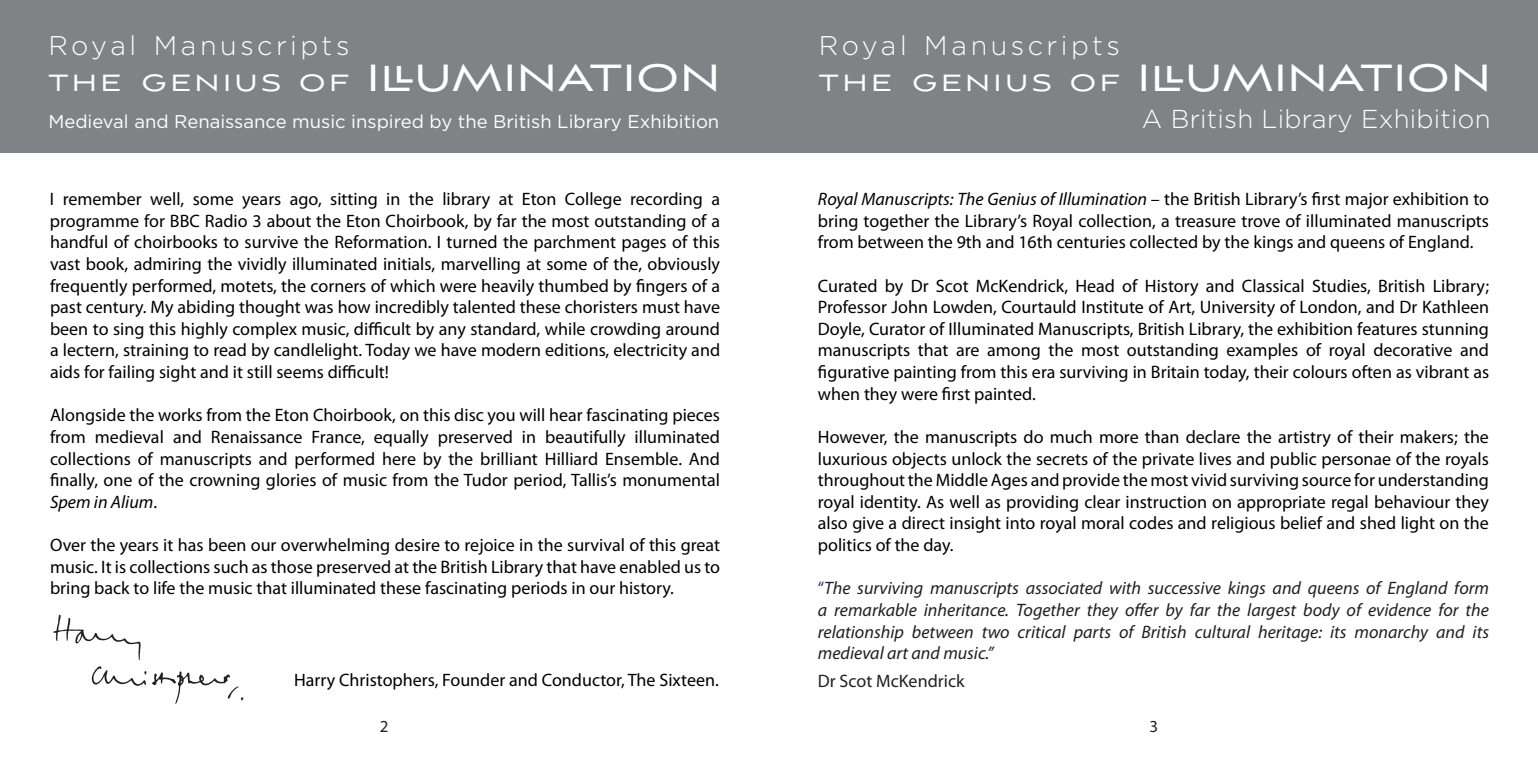
<style>
.page{position:relative;width:1538px;height:763px;background:#fff}
.page>*{position:absolute;margin:0;border:0;box-sizing:border-box;transform-origin:0 0}
.t1{font:47.25px "Aviano Sans";letter-spacing:.025em;color:#fff}
.t2{font:300 27px "Gotham";letter-spacing:.125em;color:#fff}
.t3{font:300 25.88px "Gotham";letter-spacing:.01em;color:#fff}
.t4{font:18.45px "Gotham";color:#fff}
.t5{font:18px/21.6px "Myriad Pro";color:#000;text-align:justify}
.t6{font:italic 18px/21.6px "Myriad Pro";color:#231f20;text-align:justify}
.t7{font:18px "Myriad Pro";color:#231f20}
.t8{font:16.88px "Myriad Pro";color:#231f20}
.s1{font-size:29.25px}
.s2{font-style:italic}
.s3{font-style:normal;color:#1e3664}
</style>
<div class="page">
<div style="left:769px;top:0;width:768px;height:152px;background:#808285"></div>
<div style="left:0;top:0;width:769px;height:152px;background:#808285"></div>
<img style="left:53px;top:614px;width:191px;height:90px">
<h2 class="t2" style="left:48px;top:30px;width:302px">Royal Manuscripts</h2>
<h1 class="t1" style="left:48px;top:50px;width:673px"><span class="s1">THE GENIUS OF</span> ILLUMINATION</h1>
<p class="t4" style="left:48px;top:112px;width:672px">Medieval and Renaissance music inspired by the British Library Exhibition</p>
<p class="t5" style="left:50px;top:188px;width:671px">I remember well, some years ago, sitting in the library at Eton College recording a programme for BBC Radio 3 about the Eton Choirbook, by far the most outstanding of a handful of choirbooks to survive the Reformation. I turned the parchment pages of this vast book, admiring the vividly illuminated initials, marvelling at some of the, obviously frequently performed, motets, the corners of which were heavily thumbed by fingers of a past century. My abiding thought was how incredibly talented these choristers must have been to sing this highly complex music, difficult by any standard, while crowding around a lectern, straining to read by candlelight. Today we have modern editions, electricity and aids for failing sight and it still seems difficult!</p>
<p class="t5" style="left:50px;top:404px;width:671px">Alongside the works from the Eton Choirbook, on this disc you will hear fascinating pieces from medieval and Renaissance France, equally preserved in beautifully illuminated collections of manuscripts and performed here by the brilliant H illiard Ensemble. And finally, one of the crowning glories of music from the Tudor period, Tallis’s monumental <span class="s2">Spem in Alium</span>.</p>
<p class="t5" style="left:50px;top:533px;width:671px">Over the years it has been our overwhelming desire to rejoice in the survival of this great music. It is collections such as those preserved at the British Library that have enabled us to bring back to life the music that illuminated these fascinating periods in our history.</p>
<h2 class="t2" style="left:819px;top:30px;width:302px">Royal Manuscripts</h2>
<h1 class="t1" style="left:819px;top:50px;width:673px"><span class="s1">THE GENIUS OF</span> ILLUMINATION</h1>
<h3 class="t3" style="left:1141px;top:105px;width:350px">A British Library Exhibition</h3>
<p class="t5" style="left:817px;top:188px;width:672px"><span class="s2">Royal Manuscripts: The Genius of Illumination</span> – the British Library’s first major exhibition to bring together the Library’s Royal collection, a treasure trove of illuminated manuscripts from between the 9th and 16th centuries collected by the kings and queens of England.</p>
<p class="t5" style="left:817px;top:274px;width:672px">Curated by Dr Scot McKendrick, Head of H istory and Classical Studies, British Library; Professor John Lowden, Courtauld I nstitute of Art, University of London, and Dr Kathleen Doyle, Curator of I lluminated Manuscripts, British Library, the exhibition features stunning manuscripts that are among the most outstanding examples of royal decorative and figurative painting from this era surviving in Britain today, their colours often as vibrant as when they were first painted.</p>
<p class="t5" style="left:817px;top:425px;width:672px">However, the manuscripts do much more than declare the artistry of their makers; the luxurious objects unlock the secrets of the private lives and public personae of the royals throughout the Middle Ages and provide the most vivid surviving source for understanding royal identity. As well as providing clear instruction on appropriate regal behaviour they also give a direct insight into royal moral codes and religious belief and shed light on the politics of the day.</p>
<p class="t6" style="left:817px;top:577px;width:672px"><span class="s3">“</span>The surviving manuscripts associated with successive kings and queens of England form a remarkable inheritance. Together they offer by far the largest body of evidence for the relationship between two critical parts of British cultural heritage: its monarchy and its medieval art and music.”</p>
<p class="t5" style="left:294px;top:669px;width:426px">Harry Christophers, Founder and Conductor, The Sixteen.</p>
<p class="t7" style="left:817px;top:669px;width:148px">Dr Scot McKendrick</p>
<p class="t8" style="left:380px;top:715px;width:10px">2</p>
<p class="t8" style="left:1149px;top:715px;width:10px">3</p>
</div>
